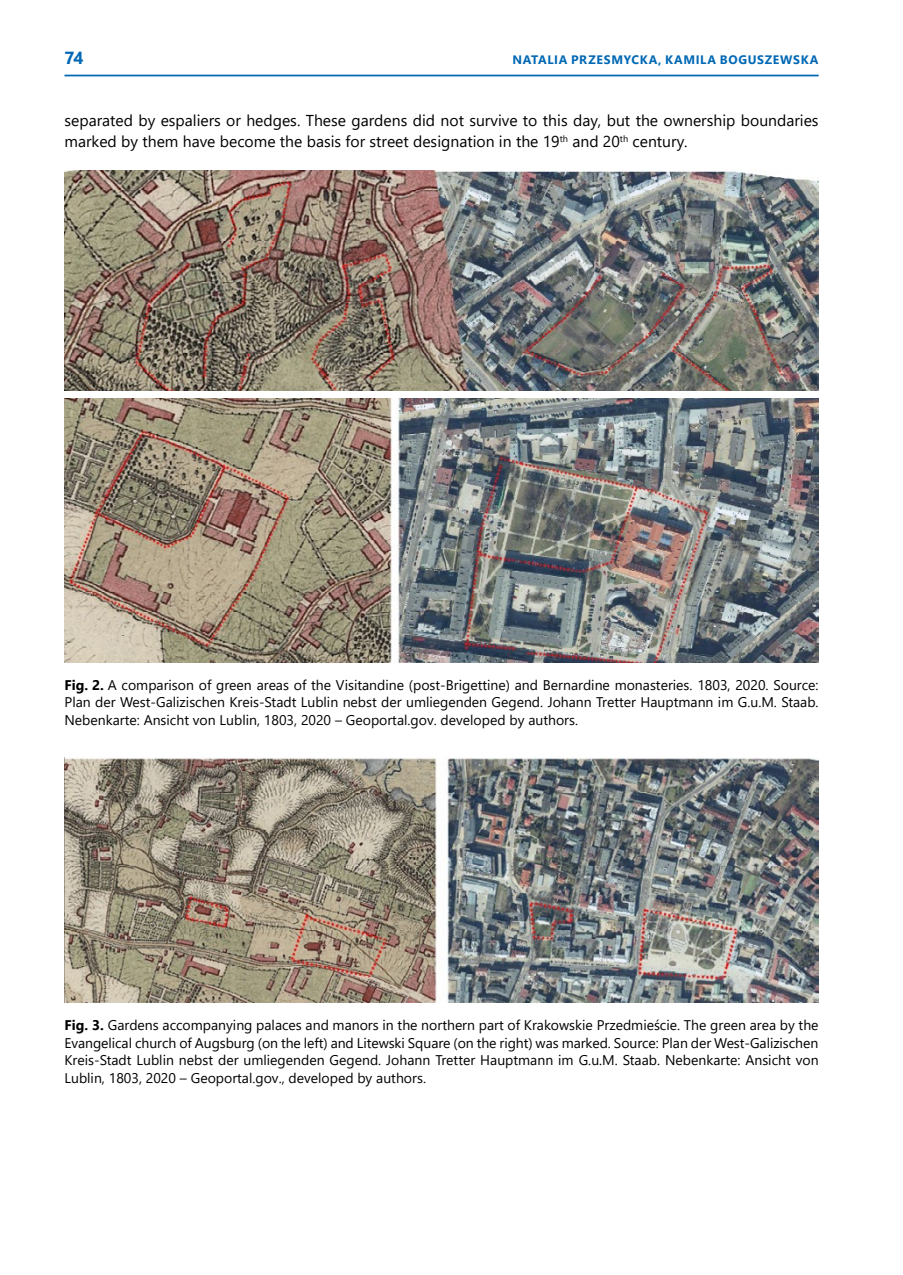
<style>
.page{position:relative;width:903px;height:1275px;background:#fff}
.page>*{position:absolute;margin:0;border:0;box-sizing:border-box;transform-origin:0 0}
.t1{font:700 17.5px "Segoe UI";color:#0068b4}
.t2{font:15.75px/21px "Segoe UI";color:#000}
.t3{font:14px/17.5px "Segoe UI";color:#000;text-align:justify}
.t4{font:700 12.25px "Segoe UI";letter-spacing:.055em;color:#0068b4}
.s1{font-weight:700}
</style>
<div class="page">
<hr style="left:64px;top:75px;width:755px;height:1px;background:#0068b4">
<img style="left:64px;top:170px;width:755px;height:221px">
<img style="left:64px;top:399px;width:755px;height:263px">
<img style="left:64px;top:758px;width:755px;height:245px">
<p class="t1" style="left:64px;top:42px;width:21px">74</p>
<p class="t4" style="left:512px;top:49px;width:298px">NATALIA PRZESMYCKA, KAMILA BOGUSZEWSKA</p>
<p class="t2" style="left:64px;top:109px;width:756px">separated by espaliers or hedges. These gardens did not survive to this day, but the ownership boundaries marked by them have become the basis for street designation in the 19<sup>th</sup> and 20<sup>th</sup> century.</p>
<p class="t3" style="left:64px;top:675px;width:756px"><span class="s1">FIG. 2.</span> A comparison of green areas of the Visitandine (post-Brigettine) and Bernardine monasteries. 1803, 2020. Source:<br>Plan der West-Galizischen Kreis-Stadt Lublin nebst der umliegenden Gegend. Johann Tretter Hauptmann im G.u.M. Staab.<br>Nebenkarte: Ansicht von Lublin, 1803, 2020 – Geoportal.gov. developed by authors.</p>
<p class="t3" style="left:64px;top:1015px;width:756px"><span class="s1">FIG. 3.</span> Gardens accompanying palaces and manors in the northern part of Krakowskie Przedmieście. The green area by the Evangelical church of Augsburg (on the left) and Litewski Square (on the right) was marked. Source: Plan der West-Galizischen Kreis-Stadt Lublin nebst der umliegenden Gegend. Johann Tretter Hauptmann im G.u.M. Staab. Nebenkarte: Ansicht von Lublin, 1803, 2020 – Geoportal.gov., developed by authors.</p>
</div>
